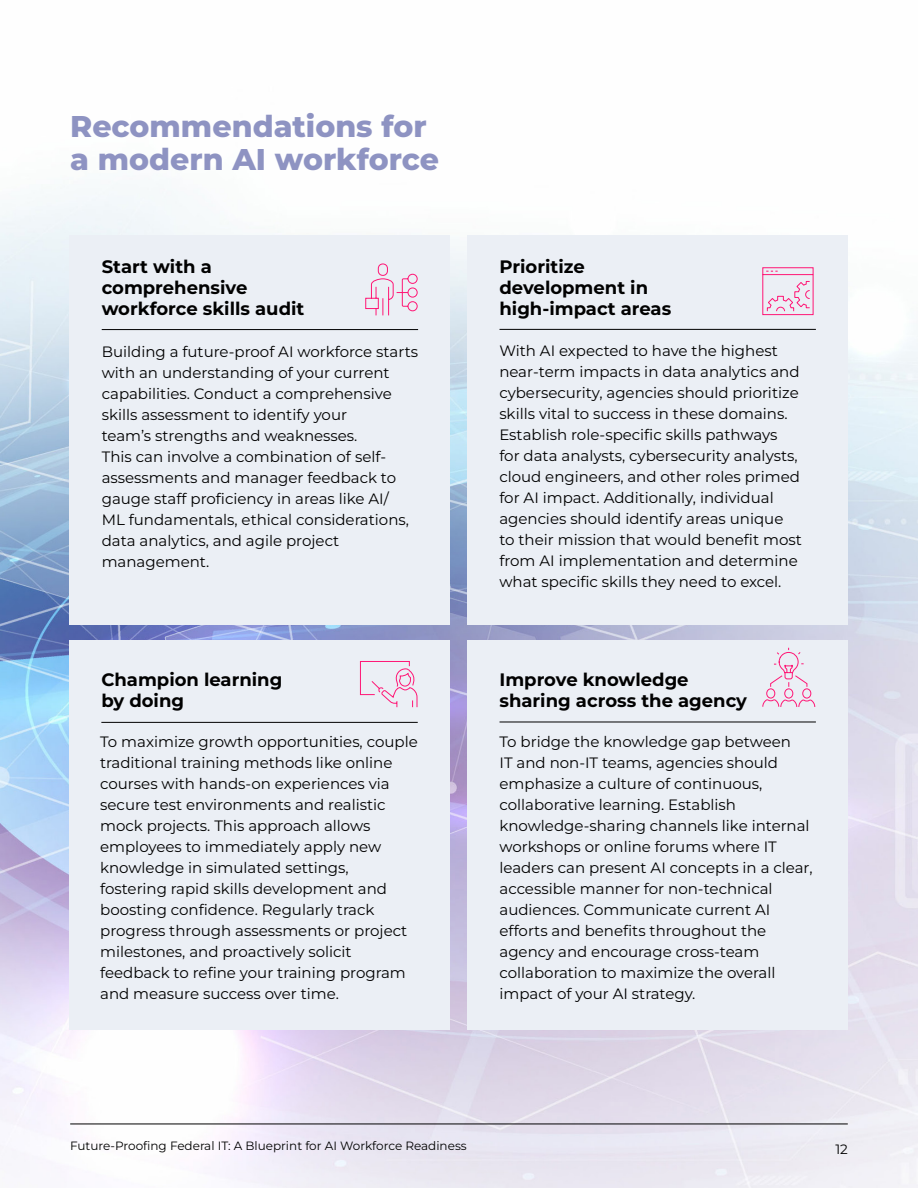
<style>
.page{position:relative;width:918px;height:1188px;background:#fff}
.page>*{position:absolute;margin:0;border:0;box-sizing:border-box;transform-origin:0 0}
.t1{font:800 30px/33px "Montserrat";color:#8e93c2}
.t2{font:700 18px/21px "Montserrat";color:#010101}
.t3{font:15px/21px "Montserrat";color:#000}
.t4{font:13.5px "Montserrat";color:#010101}
.t5{font:12px "Montserrat";color:#010101}
</style>
<div class="page">
<img style="left:0;top:183px;width:918px;height:1005px">
<div style="left:468px;top:235px;width:380px;height:390px;background:#ebeff5"></div>
<hr style="left:500px;top:329px;width:316px;height:1px;background:#000">
<div style="left:70px;top:640px;width:380px;height:390px;background:#ebeff5"></div>
<hr style="left:101px;top:722px;width:317px;height:1px;background:#000">
<div style="left:468px;top:640px;width:380px;height:390px;background:#ebeff5"></div>
<hr style="left:500px;top:722px;width:316px;height:1px;background:#000">
<div style="left:70px;top:235px;width:380px;height:390px;background:#ebeff5"></div>
<hr style="left:102px;top:329px;width:316px;height:1px;background:#000">
<hr style="left:70px;top:1124px;width:778px;height:1px;background:#010101">
<svg style="left:762px;top:647px;width:54px;height:60px"></svg>
<svg style="left:762px;top:267px;width:52px;height:49px"></svg>
<svg style="left:365px;top:263px;width:53px;height:53px"></svg>
<svg style="left:360px;top:661px;width:58px;height:47px"></svg>
<h1 class="t1" style="left:70px;top:108px;width:370px">Recommendations for a modern AI workforce</h1>
<p class="t2" style="left:102px;top:255px;width:204px">Start with a comprehensive workforce skills audit</p>
<p class="t3" style="left:102px;top:340px;width:318px">Building a future-proof AI workforce starts with an understanding of your current capabilities. Conduct a comprehensive skills assessment to identify your<br>team’s strengths and weaknesses.<br>This can involve a combination of self&shy;assessments and manager feedback to gauge staff proficiency in areas like AI/<br>ML fundamentals, ethical considerations, data analytics, and agile project management.</p>
<p class="t2" style="left:101px;top:668px;width:183px">Champion learning by doing</p>
<p class="t3" style="left:100px;top:730px;width:319px">To maximize growth opportunities, couple traditional training methods like online courses with hands-on experiences via secure test environments and realistic mock projects. This approach allows employees to immediately apply new knowledge in simulated settings, fostering rapid skills development and boosting confidence. Regularly track progress through assessments or project milestones, and proactively solicit feedback to refine your training program and measure success over time.</p>
<p class="t2" style="left:500px;top:255px;width:173px">Prioritize development in high-impact areas</p>
<p class="t3" style="left:499px;top:340px;width:304px">With AI expected to have the highest near-term impacts in data analytics and cybersecurity, agencies should prioritize skills vital to success in these domains.<br>Establish role-specific skills pathways<br>for data analysts, cybersecurity analysts, cloud engineers, and other roles primed for AI impact. Additionally, individual agencies should identify areas unique to their mission that would benefit most from AI implementation and determine what specific skills they need to excel.</p>
<p class="t2" style="left:500px;top:668px;width:249px">Improve knowledge sharing across the agency</p>
<p class="t3" style="left:500px;top:730px;width:315px">To bridge the knowledge gap between<br>IT and non-IT teams, agencies should emphasize a culture of continuous, collaborative learning. Establish knowledge-sharing channels like internal workshops or online forums where IT leaders can present AI concepts in a clear, accessible manner for non-technical audiences. Communicate current AI efforts and benefits throughout the agency and encourage cross-team collaboration to maximize the overall impact of your AI strategy.</p>
<p class="t5" style="left:70px;top:1137px;width:398px">Future-Proofing Federal IT: A Blueprint for AI Workforce Readiness</p>
<p class="t4" style="left:835px;top:1140px;width:14px">12</p>
</div>
